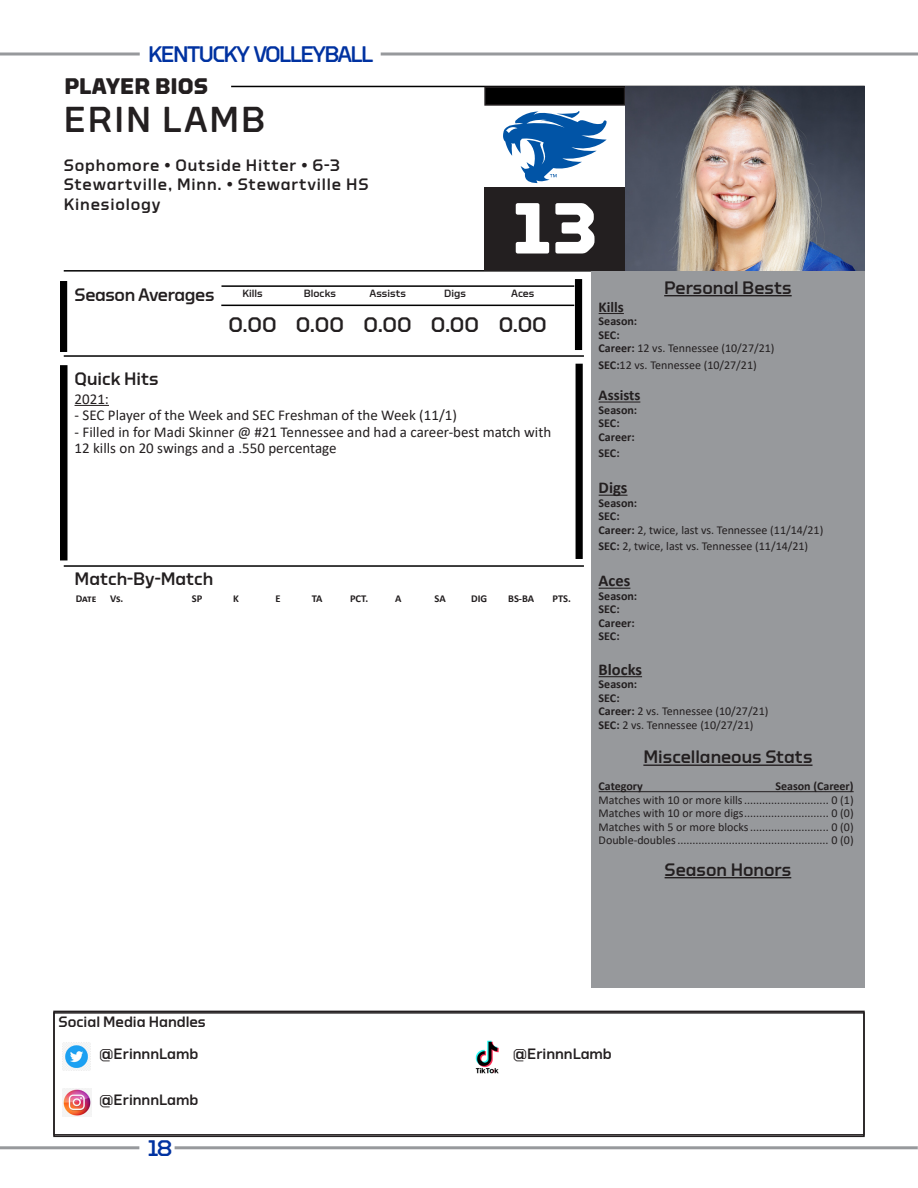
<style>
.page{position:relative;width:918px;height:1188px;background:#fff}
.page>*{position:absolute;margin:0;border:0;box-sizing:border-box;transform-origin:0 0}
.t1{font:700 72px "Torque";color:#fff}
.t2{font:500 36px "Torque";letter-spacing:.05em;color:#231f20}
.t3{font:500 22.5px "Torque";letter-spacing:-.08em;color:#0032a1}
.t4{font:700 22.5px "Torque";color:#231f20}
.t5{font:500 21px "Torque";color:#231f20}
.t6{font:500 18px "Torque";color:#231f20}
.t7{font:500 18px "Torque";letter-spacing:-.02em;color:#231f20}
.t8{font:500 16.5px "Torque";letter-spacing:.05em;color:#231f20}
.t9{font:700 16.5px "Calibri";color:#231f20}
.t10{font:15px/16.5px "Calibri";color:#231f20}
.t11{font:500 15px "Torque";color:#231f20}
.t12{font:700 15px "Calibri";color:#231f20}
.t13{font:12px "Calibri";color:#231f20}
.t14{font:700 12px "Calibri";color:#231f20}
.t15{font:700 10.5px "Calibri";letter-spacing:-.005em;color:#231f20}
.t16{font:500 10.5px "Torque";color:#231f20}
.s1{font-weight:700}
</style>
<div class="page">
<svg style="left:381px;top:52px;width:537px;height:4px;background:#b0b2b4"></svg>
<svg style="left:0;top:52px;width:140px;height:4px"></svg>
<hr style="left:175px;top:1146px;width:743px;height:3px;background:#97999c">
<hr style="left:0;top:1146px;width:139px;height:3px;background:#97999c">
<hr style="left:231px;top:86px;width:634px;height:1px;background:#000">
<hr style="left:64px;top:270px;width:801px;height:2px;background:#000">
<div style="left:591px;top:272px;width:274px;height:716px;background:#97999c"></div>
<hr style="left:664px;top:295px;width:128px;height:1px;background:#231f20">
<svg style="left:599px;top:313px;width:25px;height:1px"></svg>
<hr style="left:599px;top:402px;width:41px;height:1px;background:#231f20">
<svg style="left:599px;top:495px;width:29px;height:1px"></svg>
<hr style="left:599px;top:588px;width:31px;height:1px;background:#231f20">
<hr style="left:599px;top:676px;width:43px;height:1px;background:#231f20">
<hr style="left:643px;top:765px;width:170px;height:1px;background:#231f20">
<hr style="left:599px;top:791px;width:255px;height:1px;background:#231f20">
<hr style="left:665px;top:877px;width:126px;height:1px;background:#231f20">
<div style="left:484px;top:187px;width:141px;height:83px;background:#231f20"></div>
<div style="left:485px;top:87px;width:140px;height:18px;background:#000"></div>
<div style="left:484px;top:87px;width:141px;height:19px;border:2px solid #231f20"></div>
<svg style="left:503px;top:112px;width:104px;height:71px"></svg>
<hr style="left:64px;top:355px;width:520px;height:2px;background:#000">
<div style="left:575px;top:279px;width:7px;height:71px;background:#000"></div>
<hr style="left:64px;top:565px;width:520px;height:2px;background:#000">
<div style="left:576px;top:364px;width:7px;height:195px;background:#000;border:2px solid #000"></div>
<hr style="left:221px;top:285px;width:353px;height:2px;background:#000">
<hr style="left:221px;top:305px;width:353px;height:1px;background:#000">
<hr style="left:75px;top:405px;width:34px;height:1px;background:#231f20">
<img style="left:625px;top:87px;width:240px;height:183px">
<div style="left:60px;top:281px;width:7px;height:71px;background:#000"></div>
<div style="left:60px;top:365px;width:8px;height:195px;background:#000;border:2px solid #000"></div>
<div style="left:53px;top:1012px;width:812px;height:125px;border:2px solid #231f20"></div>
<img style="left:62px;top:1043px;width:27px;height:28px">
<img style="left:63px;top:1088px;width:28px;height:28px">
<img style="left:475px;top:1041px;width:24px;height:32px">
<h3 class="t3" style="left:148px;top:41px;width:227px">KENTUCKY VOLLEYBALL</h3>
<p class="t4" style="left:64px;top:74px;width:145px">PLAYER BIOS</p>
<p class="t2" style="left:64px;top:99px;width:203px">ERIN LAMB</p>
<p class="t8" style="left:64px;top:156px;width:278px">Sophomore • Outside Hitter • 6-3</p>
<p class="t8" style="left:64px;top:175px;width:306px">Stewartville, Minn. • Stewartville HS</p>
<p class="t8" style="left:64px;top:195px;width:98px">Kinesiology</p>
<p class="t1" style="left:513px;top:188px;width:86px">13</p>
<p class="t7" style="left:75px;top:285px;width:142px">Season Averages</p>
<p class="t16" style="left:242px;top:288px;width:22px">Kills</p>
<p class="t16" style="left:304px;top:288px;width:34px">Blocks</p>
<p class="t16" style="left:369px;top:288px;width:38px">Assists</p>
<p class="t16" style="left:444px;top:288px;width:23px">Digs</p>
<p class="t16" style="left:511px;top:287px;width:25px">Aces</p>
<p class="t5" style="left:228px;top:313px;width:50px">0.00</p>
<p class="t5" style="left:296px;top:313px;width:50px">0.00</p>
<p class="t5" style="left:364px;top:313px;width:50px">0.00</p>
<p class="t5" style="left:431px;top:313px;width:50px">0.00</p>
<p class="t5" style="left:499px;top:312px;width:50px">0.00</p>
<p class="t6" style="left:75px;top:368px;width:86px">Quick Hits</p>
<p class="t10" style="left:75px;top:390px;width:36px">2021:</p>
<p class="t10" style="left:75px;top:407px;width:384px">- SEC Player of the Week and SEC Freshman of the Week (11/1)</p>
<p class="t10" style="left:75px;top:423px;width:478px">- Filled in for Madi Skinner @ #21 Tennessee and had a career-best match with<br>12 kills on 20 swings and a .550 percentage</p>
<p class="t6" style="left:75px;top:569px;width:140px">Match-By-Match</p>
<p class="t15" style="left:76px;top:591px;width:22px">Date</p>
<p class="t15" style="left:110px;top:591px;width:15px">Vs.</p>
<p class="t15" style="left:192px;top:591px;width:12px">SP</p>
<p class="t15" style="left:233px;top:591px;width:7px">K</p>
<p class="t15" style="left:276px;top:591px;width:7px">E</p>
<p class="t15" style="left:312px;top:591px;width:12px">TA</p>
<p class="t15" style="left:350px;top:591px;width:20px">PCT.</p>
<p class="t15" style="left:395px;top:591px;width:8px">A</p>
<p class="t15" style="left:435px;top:591px;width:13px">SA</p>
<p class="t15" style="left:471px;top:591px;width:18px">DIG</p>
<p class="t15" style="left:508px;top:591px;width:28px">BS-BA</p>
<p class="t15" style="left:552px;top:591px;width:20px">PTS.</p>
<p class="t6" style="left:664px;top:277px;width:129px">Personal Bests</p>
<p class="t12" style="left:599px;top:296px;width:27px">Kills</p>
<p class="t14" style="left:599px;top:313px;width:40px">Season:</p>
<p class="t14" style="left:599px;top:326px;width:23px">SEC:</p>
<p class="t13" style="left:599px;top:340px;width:177px"><span class="s1">Career:</span> 12 vs. Tennessee (10/27/21)</p>
<p class="t13" style="left:599px;top:357px;width:160px"><span class="s1">SEC:</span>12 vs. Tennessee (10/27/21)</p>
<p class="t12" style="left:599px;top:385px;width:43px">Assists</p>
<p class="t14" style="left:599px;top:401px;width:40px">Season:</p>
<p class="t14" style="left:599px;top:415px;width:23px">SEC:</p>
<p class="t14" style="left:599px;top:428px;width:38px">Career:</p>
<p class="t14" style="left:599px;top:445px;width:23px">SEC:</p>
<p class="t9" style="left:599px;top:476px;width:30px">Digs</p>
<p class="t14" style="left:599px;top:494px;width:40px">Season:</p>
<p class="t14" style="left:599px;top:508px;width:23px">SEC:</p>
<p class="t13" style="left:599px;top:522px;width:226px"><span class="s1">Career:</span> 2, twice, last vs. Tennessee (11/14/21)</p>
<p class="t13" style="left:599px;top:538px;width:211px"><span class="s1">SEC:</span> 2, twice, last vs. Tennessee (11/14/21)</p>
<p class="t9" style="left:599px;top:569px;width:33px">Aces</p>
<p class="t14" style="left:599px;top:587px;width:40px">Season:</p>
<p class="t14" style="left:599px;top:601px;width:23px">SEC:</p>
<p class="t14" style="left:599px;top:614px;width:38px">Career:</p>
<p class="t14" style="left:599px;top:628px;width:23px">SEC:</p>
<p class="t9" style="left:599px;top:658px;width:45px">Blocks</p>
<p class="t14" style="left:599px;top:676px;width:40px">Season:</p>
<p class="t14" style="left:599px;top:689px;width:23px">SEC:</p>
<p class="t13" style="left:599px;top:703px;width:171px"><span class="s1">Career:</span> 2 vs. Tennessee (10/27/21)</p>
<p class="t13" style="left:599px;top:717px;width:156px"><span class="s1">SEC:</span> 2 vs. Tennessee (10/27/21)</p>
<p class="t6" style="left:643px;top:747px;width:171px">Miscellaneous Stats</p>
<p class="t14" style="left:599px;top:778px;width:46px">Category</p>
<p class="t14" style="left:775px;top:778px;width:80px">Season (Career)</p>
<p class="t13" style="left:599px;top:792px;width:256px">Matches with 10 or more kills............................ 0 (1)</p>
<p class="t13" style="left:599px;top:805px;width:256px">Matches with 10 or more digs............................ 0 (0)</p>
<p class="t13" style="left:599px;top:819px;width:256px">Matches with 5 or more blocks.......................... 0 (0)</p>
<p class="t13" style="left:599px;top:832px;width:256px">Double-doubles.................................................. 0 (0)</p>
<p class="t6" style="left:665px;top:859px;width:128px">Season Honors</p>
<p class="t11" style="left:58px;top:1014px;width:149px">Social Media Handles</p>
<p class="t11" style="left:99px;top:1046px;width:101px">@ErinnnLamb</p>
<p class="t11" style="left:99px;top:1091px;width:101px">@ErinnnLamb</p>
<h3 class="t3" style="left:148px;top:1135px;width:26px">18</h3>
<p class="t11" style="left:513px;top:1046px;width:101px">@ErinnnLamb</p>
</div>
